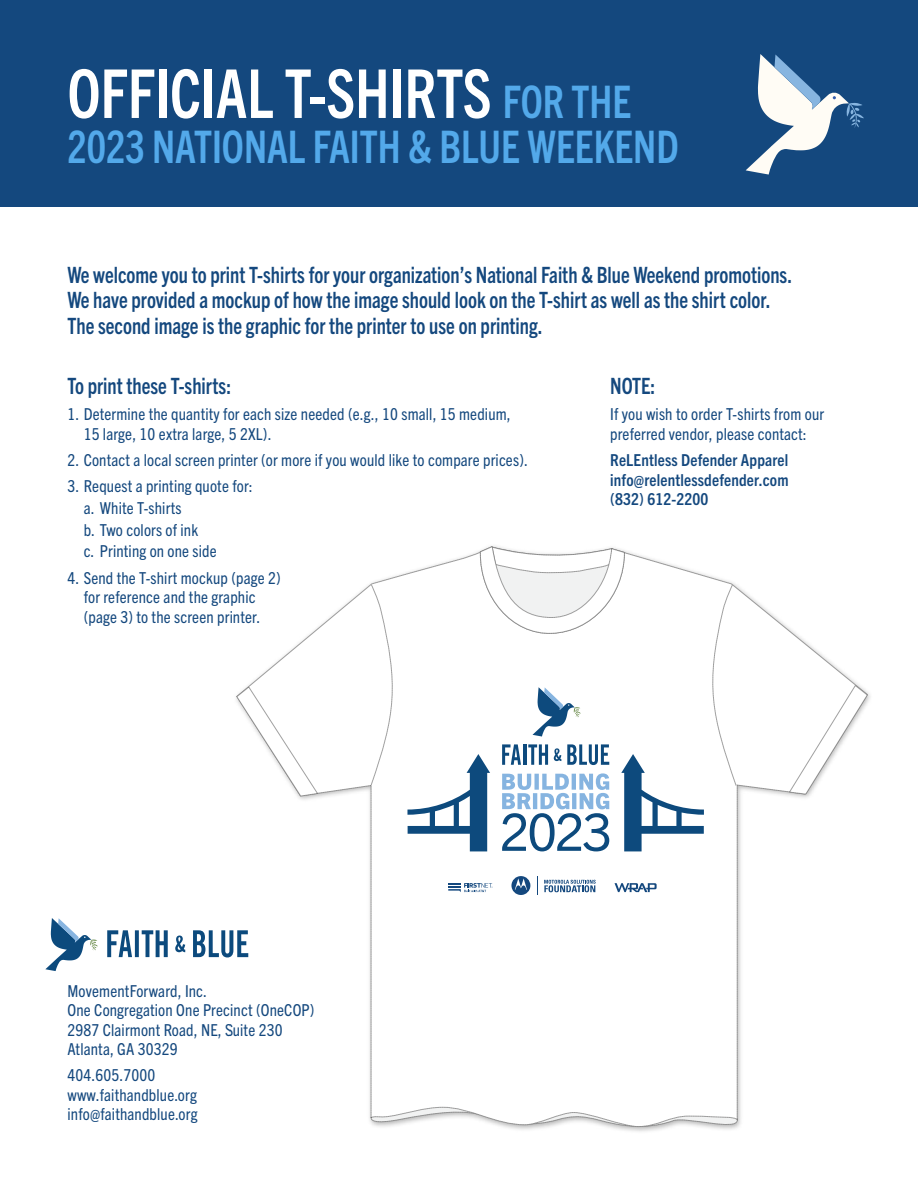
<style>
.page{position:relative;width:918px;height:1188px;background:#fff}
.page>*{position:absolute;margin:0;border:0;box-sizing:border-box;transform-origin:0 0}
.t1{font:700 condensed 67.5px "Trade Gothic Next LT Pro";color:#fff;scale:.9 1}
.t2{font:700 condensed 45px "Trade Gothic Next LT Pro";color:#53a9ea;scale:.9 1}
.t3{font:700 condensed 22.5px/25.5px "Trade Gothic Next LT Pro";color:#14487e;scale:.9 1}
.t4{font:condensed 16.5px/19.5px "Trade Gothic Next LT Pro";letter-spacing:.01em;color:#14487e}
.t5{font:700 condensed 16.5px/19.5px "Trade Gothic Next LT Pro";letter-spacing:.01em;color:#14487e;text-align:justify}
.s1{font-size:45px;color:#53a9ea}
</style>
<div class="page">
<div style="left:0;top:0;width:918px;height:206px;background:#14487e"></div>
<svg style="left:746px;top:54px;width:118px;height:121px"></svg>
<svg style="left:107px;top:930px;width:124px;height:27px"></svg>
<svg style="left:45px;top:918px;width:53px;height:53px"></svg>
<svg style="left:505px;top:1127px;width:233px;height:5px"></svg>
<svg style="left:237px;top:573px;width:622px;height:554px"></svg>
<svg style="left:371px;top:585px;width:28px;height:201px"></svg>
<svg style="left:237px;top:687px;width:81px;height:109px"></svg>
<svg style="left:789px;top:685px;width:79px;height:109px"></svg>
<svg style="left:407px;top:546px;width:329px;height:305px"></svg>
<svg style="left:615px;top:883px;width:42px;height:9px"></svg>
<svg style="left:511px;top:876px;width:19px;height:19px"></svg>
<svg style="left:544px;top:880px;width:52px;height:12px"></svg>
<svg style="left:537px;top:876px;width:1px;height:19px"></svg>
<svg style="left:448px;top:883px;width:45px;height:9px"></svg>
<h1 class="t1" style="left:68px;top:47px;width:628px">OFFICIAL T-SHIRTS <span class="s1">FOR THE</span></h1>
<h2 class="t2" style="left:68px;top:116px;width:681px">2023 NATIONAL FAITH &amp; BLUE WEEKEND</h2>
<p class="t3" style="left:68px;top:261px;width:807px">We welcome you to print T-shirts for your organization’s National Faith &amp; Blue Weekend promotions.<br>We have provided a mockup of how the image should look on the T-shirt as well as the shirt color.<br>The second image is the graphic for the printer to use on printing.</p>
<h3 class="t3" style="left:68px;top:372px;width:183px">To print these T-shirts:</h3>
<p class="t4" style="left:84px;top:404px;width:429px;text-indent:-16px">1. Determine the quantity for each size needed (e.g., 10 small, 15 medium,<br>15 large, 10 extra large, 5 2XL).</p>
<p class="t4" style="left:68px;top:449px;width:462px">2. Contact a local screen printer (or more if you would like to compare prices).</p>
<p class="t4" style="left:84px;top:475px;width:171px;line-height:21.6px;text-indent:-16px">3. Request a printing quote for: a. White T-shirts<br>b. Two colors of ink<br>c. Printing on one side</p>
<p class="t4" style="left:68px;top:567px;width:215px;text-align:center">4. Send the T-shirt mockup (page 2) for reference and the graphic<br>(page 3) to the screen printer.</p>
<h3 class="t3" style="left:610px;top:372px;width:52px">NOTE:</h3>
<p class="t4" style="left:610px;top:404px;width:215px">If you wish to order T-shirts from our preferred vendor, please contact:</p>
<p class="t5" style="left:610px;top:449px;width:180px">ReLEntless Defender Apparel info@relentlessdefender.com (832) 612-2200</p>
<p class="t4" style="left:68px;top:980px;width:248px">MovementForward, Inc.<br>One Congregation One Precinct (OneCOP)<br>2987 Clairmont Road, NE, Suite 230<br>Atlanta, GA 30329</p>
<p class="t4" style="left:68px;top:1065px;width:132px">404.605.7000 www.faithandblue.org info@faithandblue.org</p>
</div>
